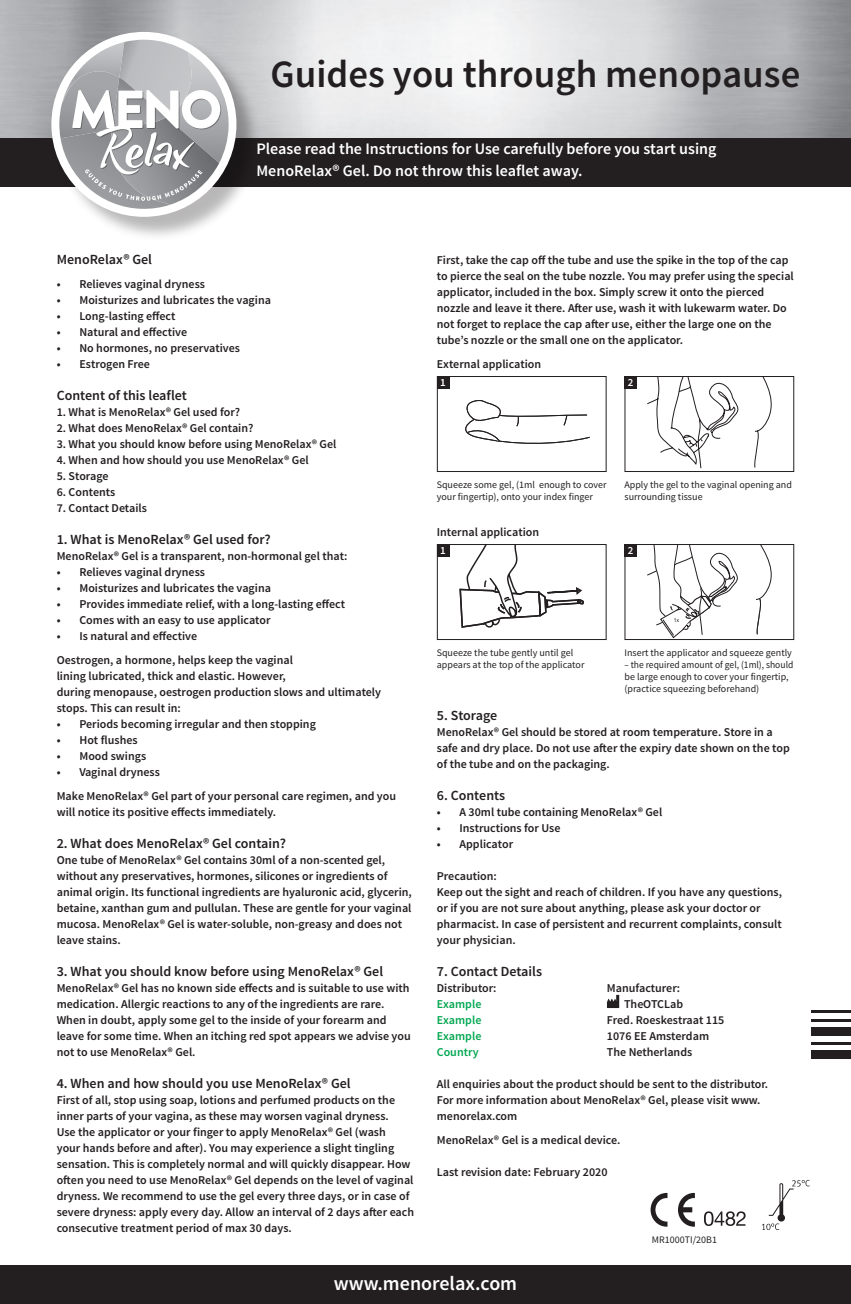
<style>
.page{position:relative;width:851px;height:1304px;background:#fff}
.page>*{position:absolute;margin:0;border:0;box-sizing:border-box;transform-origin:0 0}
.t1{font:600 38.8px "Source Sans Pro";color:#231f20}
.t2{font:600 20px "Source Sans Pro";color:#fff}
.t3{font:600 16px/22px "Source Sans Pro";color:#fff}
.t4{font:600 14px "Source Sans Pro";color:#231f20}
.t5{font:600 12px/16px "Source Sans Pro";color:#231f20}
.t6{font:600 12px "Source Sans Pro";color:#00a650}
.t7{font:600 11px "Source Sans Pro";color:#fff}
.t8{font:10px/12px "Source Sans Pro";color:#231f20}
.t9{font:10px/12px "Source Sans Pro";color:#231f20;scale:.9 1}
</style>
<div class="page">
<div style="left:0;top:138px;width:850px;height:48px;background:#231f20"></div>
<div style="left:0;top:1265px;width:850px;height:39px;background:#231f20"></div>
<img style="left:50px;top:30px;width:215px;height:206px">
<div style="left:51px;top:32px;width:185px;height:185px;background:#fff;border-radius:50%"></div>
<svg style="left:59px;top:40px;width:170px;height:169px"></svg>
<svg style="left:607px;top:995px;width:12px;height:13px"></svg>
<div style="left:811px;top:1050px;width:39px;height:9px;background:#231f20"></div>
<hr style="left:811px;top:1042px;width:39px;height:2px;background:#231f20">
<hr style="left:811px;top:1019px;width:39px;height:3px;background:#231f20">
<hr style="left:811px;top:1010px;width:39px;height:3px;background:#231f20">
<div style="left:811px;top:1027px;width:39px;height:9px;background:#231f20"></div>
<svg style="left:465px;top:400px;width:124px;height:44px"></svg>
<div style="left:437px;top:376px;width:169px;height:96px;border:1px solid #231f20"></div>
<div style="left:437px;top:376px;width:12px;height:12px;background:#231f20"></div>
<svg style="left:459px;top:546px;width:125px;height:82px"></svg>
<div style="left:437px;top:544px;width:169px;height:96px;border:1px solid #231f20"></div>
<div style="left:437px;top:544px;width:12px;height:12px;background:#231f20"></div>
<svg style="left:647px;top:378px;width:124px;height:91px"></svg>
<div style="left:624px;top:376px;width:170px;height:96px;border:1px solid #231f20"></div>
<div style="left:624px;top:376px;width:12px;height:12px;background:#231f20"></div>
<svg style="left:647px;top:546px;width:124px;height:92px"></svg>
<div style="left:624px;top:544px;width:170px;height:96px;border:1px solid #231f20"></div>
<div style="left:624px;top:544px;width:12px;height:12px;background:#231f20"></div>
<svg style="left:761px;top:1180px;width:48px;height:50px"></svg>
<svg style="left:704px;top:1211px;width:41px;height:15px"></svg>
<svg style="left:650px;top:1193px;width:17px;height:34px"></svg>
<svg style="left:678px;top:1193px;width:16px;height:34px"></svg>
<p class="t1" style="left:270px;top:49px;width:531px">Guides you through menopause</p>
<p class="t3" style="left:256px;top:138px;width:461px">Please read the Instructions for Use carefully before you start using<br>MenoRelax® Gel. Do not throw this leaflet away.</p>
<p class="t4" style="left:57px;top:251px;width:97px">MenoRelax® Gel</p>
<p class="t5" style="left:57px;top:276px;width:150px">• Relieves vaginal dryness</p>
<p class="t5" style="left:57px;top:292px;width:216px">• Moisturizes and lubricates the vagina</p>
<p class="t5" style="left:57px;top:308px;width:120px">• Long-lasting effect</p>
<p class="t5" style="left:57px;top:324px;width:132px">• Natural and effective</p>
<p class="t5" style="left:57px;top:340px;width:185px">• No hormones, no preservatives</p>
<p class="t5" style="left:57px;top:356px;width:95px">• Estrogen Free</p>
<p class="t4" style="left:57px;top:387px;width:132px">Content of this leaflet</p>
<p class="t5" style="left:57px;top:404px;width:185px">1. What is MenoRelax® Gel used for?</p>
<p class="t5" style="left:57px;top:420px;width:198px">2. What does MenoRelax® Gel contain?</p>
<p class="t5" style="left:57px;top:436px;width:281px">3. What you should know before using MenoRelax® Gel</p>
<p class="t5" style="left:57px;top:452px;width:253px">4. When and how should you use MenoRelax® Gel</p>
<p class="t5" style="left:57px;top:468px;width:53px">5. Storage</p>
<p class="t5" style="left:57px;top:484px;width:60px">6. Contents</p>
<p class="t5" style="left:57px;top:500px;width:92px">7. Contact Details</p>
<p class="t4" style="left:57px;top:531px;width:215px">1. What is MenoRelax® Gel used for?</p>
<p class="t5" style="left:57px;top:548px;width:292px">MenoRelax® Gel is a transparent, non-hormonal gel that:</p>
<p class="t5" style="left:57px;top:564px;width:150px">• Relieves vaginal dryness</p>
<p class="t5" style="left:57px;top:580px;width:216px">• Moisturizes and lubricates the vagina</p>
<p class="t5" style="left:57px;top:596px;width:290px">• Provides immediate relief, with a long-lasting effect</p>
<p class="t5" style="left:57px;top:612px;width:215px">• Comes with an easy to use applicator</p>
<p class="t5" style="left:57px;top:628px;width:142px">• Is natural and effective</p>
<p class="t5" style="left:57px;top:652px;width:238px">Oestrogen, a hormone, helps keep the vaginal</p>
<p class="t5" style="left:57px;top:668px;width:230px">lining lubricated, thick and elastic. However,</p>
<p class="t5" style="left:57px;top:684px;width:326px">during menopause, oestrogen production slows and ultimately stops. This can result in:</p>
<p class="t5" style="left:57px;top:716px;width:261px">• Periods becoming irregular and then stopping</p>
<p class="t5" style="left:57px;top:732px;width:82px">• Hot flushes</p>
<p class="t5" style="left:57px;top:748px;width:91px">• Mood swings</p>
<p class="t5" style="left:57px;top:764px;width:105px">• Vaginal dryness</p>
<p class="t5" style="left:57px;top:788px;width:341px">Make MenoRelax® Gel part of your personal care regimen, and you will notice its positive effects immediately.</p>
<p class="t4" style="left:57px;top:835px;width:231px">2. What does MenoRelax® Gel contain?</p>
<p class="t5" style="left:57px;top:852px;width:356px">One tube of MenoRelax® Gel contains 30ml of a non-scented gel, without any preservatives, hormones, silicones or ingredients of animal origin. Its functional ingredients are hyaluronic acid, glycerin, betaine, xanthan gum and pullulan. These are gentle for your vaginal mucosa. MenoRelax® Gel is water-soluble, non-greasy and does not leave stains.</p>
<p class="t4" style="left:57px;top:963px;width:328px">3. What you should know before using MenoRelax® Gel</p>
<p class="t5" style="left:57px;top:980px;width:355px">MenoRelax® Gel has no known side effects and is suitable to use with medication. Allergic reactions to any of the ingredients are rare.<br>When in doubt, apply some gel to the inside of your forearm and leave for some time. When an itching red spot appears we advise you not to use MenoRelax® Gel.</p>
<p class="t4" style="left:57px;top:1075px;width:295px">4. When and how should you use MenoRelax® Gel</p>
<p class="t5" style="left:57px;top:1092px;width:359px">First of all, stop using soap, lotions and perfumed products on the inner parts of your vagina, as these may worsen vaginal dryness.<br>Use the applicator or your finger to apply MenoRelax® Gel (wash<br>your hands before and after). You may experience a slight tingling sensation. This is completely normal and will quickly disappear. How often you need to use MenoRelax® Gel depends on the level of vaginal dryness. We recommend to use the gel every three days, or in case of severe dryness: apply every day. Allow an interval of 2 days after each consecutive treatment period of max 30 days.</p>
<p class="t5" style="left:437px;top:252px;width:358px">First, take the cap off the tube and use the spike in the top of the cap to pierce the seal on the tube nozzle. You may prefer using the special applicator, included in the box. Simply screw it onto the pierced nozzle and leave it there. After use, wash it with lukewarm water. Do not forget to replace the cap after use, either the large one on the tube’s nozzle or the small one on the applicator.</p>
<p class="t5" style="left:437px;top:356px;width:106px">External application</p>
<p class="t7" style="left:440px;top:375px;width:7px">1</p>
<p class="t7" style="left:627px;top:375px;width:7px">2</p>
<p class="t8" style="left:437px;top:478px;width:171px">Squeeze some gel, (1ml enough to cover your fingertip), onto your index finger</p>
<p class="t5" style="left:437px;top:524px;width:104px">Internal application</p>
<p class="t7" style="left:440px;top:543px;width:7px">1</p>
<p class="t8" style="left:624px;top:478px;width:169px">Apply the gel to the vaginal opening and surrounding tissue</p>
<p class="t7" style="left:627px;top:543px;width:7px">2</p>
<p class="t8" style="left:437px;top:646px;width:149px">Squeeze the tube gently until gel appears at the top of the applicator</p>
<p class="t8" style="left:624px;top:646px;width:169px">Insert the applicator and squeeze gently</p>
<p class="t9" style="left:624px;top:658px;width:189px">– the required amount of gel, (1ml), should be large enough to cover your fingertip, (practice squeezing beforehand)</p>
<p class="t4" style="left:437px;top:707px;width:62px">5. Storage</p>
<p class="t5" style="left:437px;top:724px;width:354px">MenoRelax® Gel should be stored at room temperature. Store in a safe and dry place. Do not use after the expiry date shown on the top of the tube and on the packaging.</p>
<p class="t4" style="left:437px;top:787px;width:70px">6. Contents</p>
<p class="t5" style="left:437px;top:804px;width:227px">• A 30ml tube containing MenoRelax® Gel</p>
<p class="t5" style="left:437px;top:820px;width:125px">• Instructions for Use</p>
<p class="t5" style="left:437px;top:836px;width:78px">• Applicator</p>
<p class="t5" style="left:437px;top:868px;width:61px">Precaution:</p>
<p class="t5" style="left:437px;top:884px;width:346px">Keep out the sight and reach of children. If you have any questions, or if you are not sure about anything, please ask your doctor or pharmacist. In case of persistent and recurrent complaints, consult your physician.</p>
<p class="t4" style="left:437px;top:963px;width:107px">7. Contact Details</p>
<p class="t5" style="left:437px;top:980px;width:61px">Distributor:</p>
<p class="t5" style="left:607px;top:980px;width:75px">Manufacturer:</p>
<p class="t6" style="left:437px;top:996px;width:46px">Example</p>
<p class="t5" style="left:624px;top:996px;width:61px">TheOTCLab</p>
<p class="t6" style="left:437px;top:1012px;width:46px">Example</p>
<p class="t5" style="left:607px;top:1012px;width:119px">Fred. Roeskestraat 115</p>
<p class="t6" style="left:437px;top:1028px;width:46px">Example</p>
<p class="t5" style="left:607px;top:1028px;width:104px">1076 EE Amsterdam</p>
<p class="t6" style="left:437px;top:1044px;width:43px">Country</p>
<p class="t5" style="left:607px;top:1044px;width:87px">The Netherlands</p>
<p class="t5" style="left:437px;top:1076px;width:333px">All enquiries about the product should be sent to the distributor.<br>For more information about MenoRelax® Gel, please visit www. menorelax.com</p>
<p class="t5" style="left:437px;top:1132px;width:185px">MenoRelax® Gel is a medical device.</p>
<p class="t5" style="left:437px;top:1164px;width:172px">Last revision date: February 2020</p>
<p class="t8" style="left:652px;top:1234px;width:66px">MR1000TI/20B1</p>
<p class="t2" style="left:334px;top:1271px;width:185px">www.menorelax.com</p>
</div>
